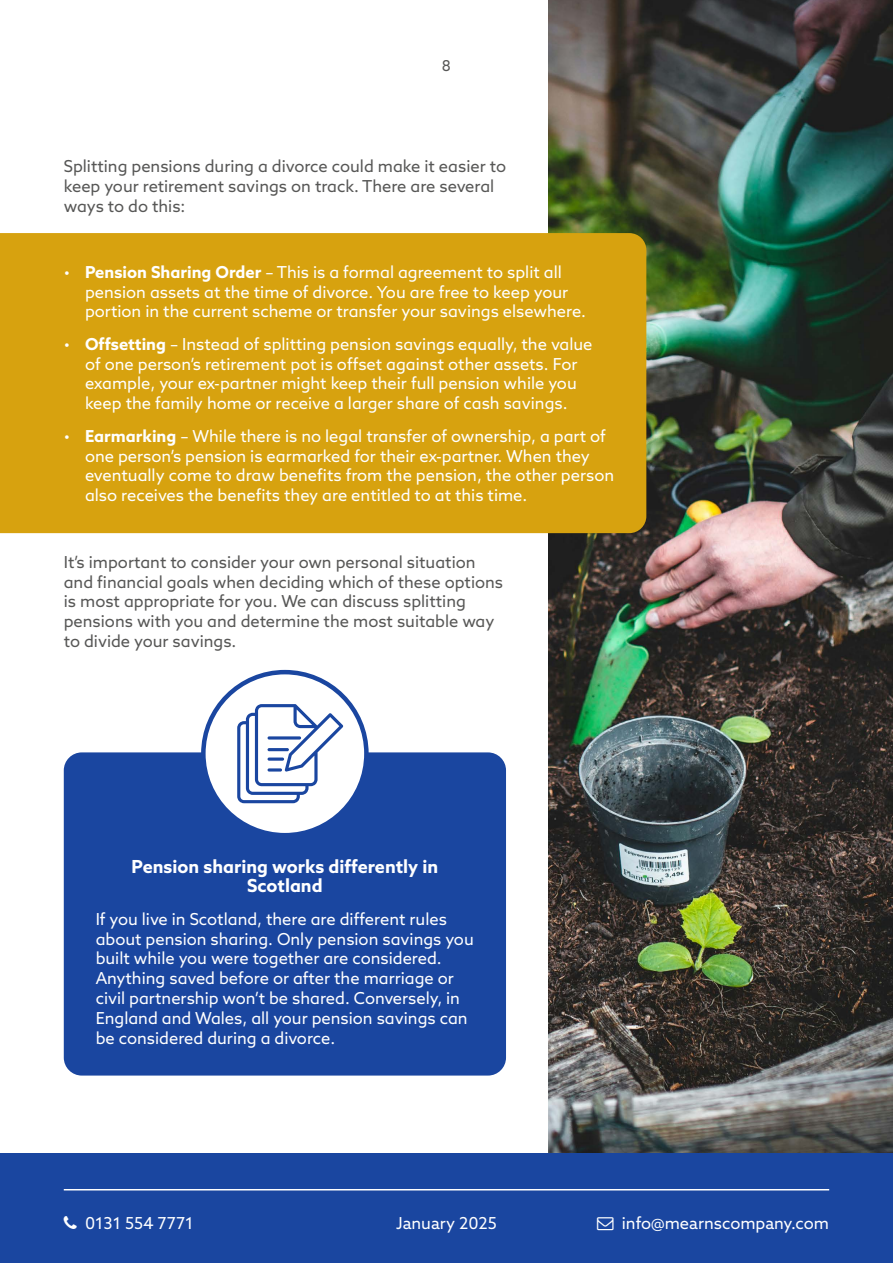
<style>
.page{position:relative;width:893px;height:1263px;background:#fff}
.page>*{position:absolute;margin:0;border:0;box-sizing:border-box;transform-origin:0 0}
.t1{font:700 18px/19.8px "Azo Sans";color:#fff;text-align:center}
.t2{font:16.5px/19.8px "Azo Sans";color:#fff}
.t3{font:16.5px/19.8px "Azo Sans";color:#575756}
.t4{font:15px "Azo Sans";color:#575756}
.s1{font-weight:700}
</style>
<div class="page">
<img style="left:549px;top:0;width:344px;height:1153px">
<div style="left:0;top:1153px;width:893px;height:110px;background:#1a46a0"></div>
<hr style="left:64px;top:1189px;width:765px;height:1px;background:#fff">
<div style="left:0;top:233px;width:646px;height:300px;background:#d7a20f"></div>
<div style="left:64px;top:752px;width:442px;height:323px;background:#1a46a0;border-radius:18px"></div>
<div style="left:203px;top:672px;width:163px;height:163px;background:#fff;border-radius:50%"></div>
<div style="left:201px;top:670px;width:168px;height:167px;border:4px solid #1a46a0;border-radius:50%"></div>
<svg style="left:237px;top:704px;width:106px;height:99px"></svg>
<p class="t4" style="left:442px;top:56px;width:11px">8</p>
<p class="t3" style="left:64px;top:156px;width:444px">Splitting pensions during a divorce could make it easier to keep your retirement savings on track. There are several ways to do this:</p>
<p class="t2" style="left:85px;top:262px;width:503px;text-indent:-21px">• <span class="s1">Pension Sharing Order</span> – This is a formal agreement to split all pension assets at the time of divorce. You are free to keep your portion in the current scheme or transfer your savings elsewhere.</p>
<p class="t2" style="left:64px;top:334px;width:530px;text-align:center">• <span class="s1">Offsetting</span> – Instead of splitting pension savings equally, the value of one person’s retirement pot is offset against other assets. For example, your ex-partner might keep their full pension while you keep the family home or receive a larger share of cash savings.</p>
<p class="t2" style="left:85px;top:426px;width:531px;text-indent:-21px">• <span class="s1">Earmarking</span> – While there is no legal transfer of ownership, a part of one person’s pension is earmarked for their ex-partner. When they eventually come to draw benefits from the pension, the other person also receives the benefits they are entitled to at this time.</p>
<p class="t3" style="left:64px;top:552px;width:441px">It’s important to consider your own personal situation and financial goals when deciding which of these options is most appropriate for you. We can discuss splitting pensions with you and determine the most suitable way to divide your savings.</p>
<p class="t1" style="left:131px;top:856px;width:308px">Pension sharing works differently in<br>Scotland</p>
<p class="t2" style="left:96px;top:909px;width:380px">If you live in Scotland, there are different rules about pension sharing. Only pension savings you built while you were together are considered.<br>Anything saved before or after the marriage or civil partnership won’t be shared. Conversely, in England and Wales, all your pension savings can be considered during a divorce.</p>
<p class="t2" style="left:85px;top:1213px;width:110px">0131 554 7771</p>
<p class="t2" style="left:622px;top:1213px;width:209px">info@mearnscompany.com</p>
<p class="t2" style="left:396px;top:1213px;width:102px">January 2025</p>
</div>
